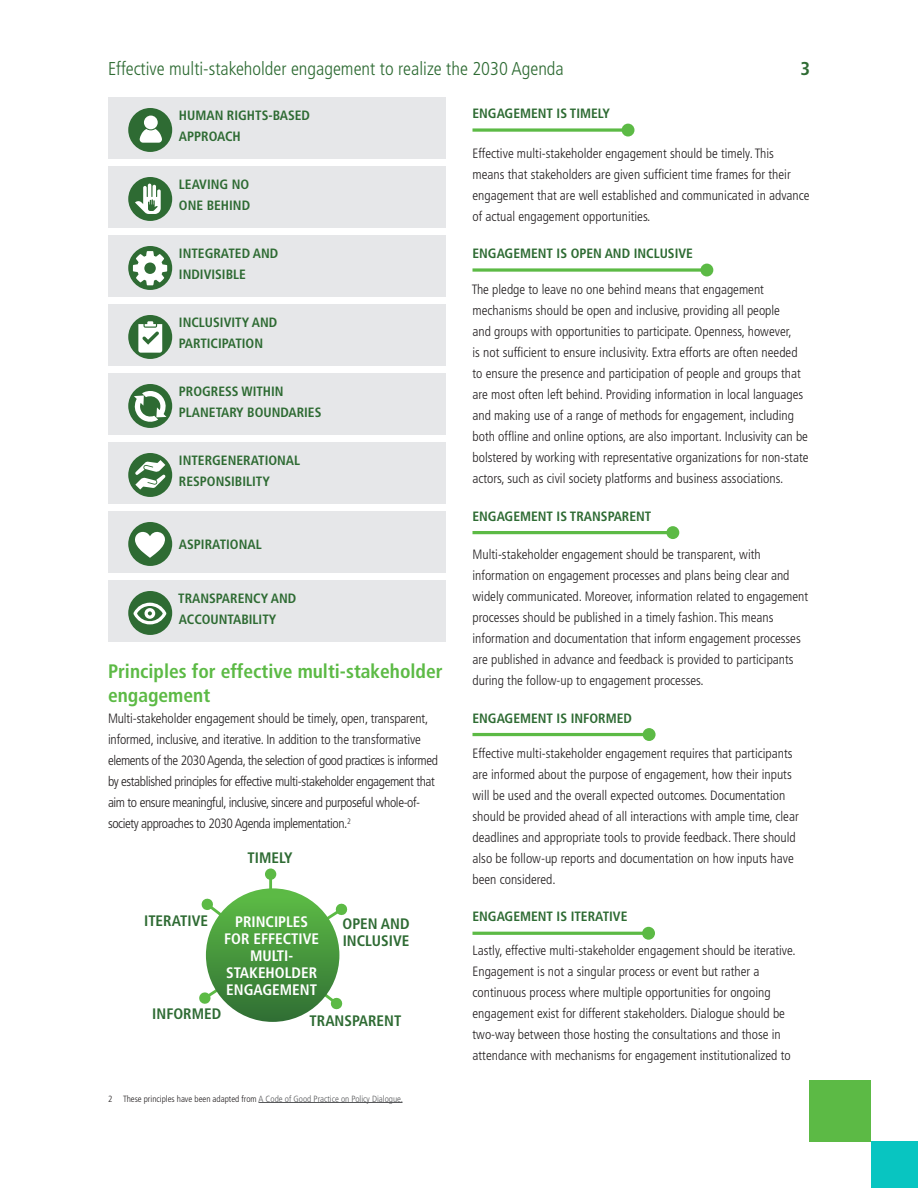
<style>
.page{position:relative;width:918px;height:1188px;background:#fff}
.page>*{position:absolute;margin:0;border:0;box-sizing:border-box;transform-origin:0 0}
.Heading_2{font:700 condensed 19.5px/24px "Frutiger";color:#5cba45}
.t1{font:300 condensed 18.6px "Frutiger";color:#2e6b33}
.t2{font:700 condensed 18.6px "Frutiger";color:#2e6b33}
.Best_Practice_Title{font:700 condensed 15.15px "Frutiger";color:#2e6b33}
.Best_Practice_Title-2{font:700 condensed 15.15px/17.1px "Frutiger";color:#fff;text-align:center}
.t3{font:300 condensed 13.5px/21px "Frutiger";color:#231f20}
.t4{font:300 condensed 13.5px/21px "Frutiger";letter-spacing:-.03em;color:#231f20}
.Grey_Box_para{font:700 condensed 13.5px/21px "Frutiger";color:#2e6b33}
.Heading_3{font:700 condensed 13.5px "Frutiger";color:#2e6b33}
.Footnote_text{font:300 condensed 9px "Frutiger";color:#57585a}
.s1{color:#231f20}
</style>
<div class="page">
<div style="left:810px;top:1080px;width:61px;height:62px;background:#5cba45"></div>
<div style="left:871px;top:1142px;width:47px;height:46px;background:#08c5c1"></div>
<div style="left:108px;top:97px;width:338px;height:61px;background:#e6e7e9"></div>
<div style="left:108px;top:166px;width:338px;height:61px;background:#e6e7e9"></div>
<div style="left:108px;top:235px;width:338px;height:61px;background:#e6e7e9"></div>
<div style="left:108px;top:304px;width:338px;height:61px;background:#e6e7e9"></div>
<div style="left:108px;top:373px;width:338px;height:61px;background:#e6e7e9"></div>
<div style="left:108px;top:442px;width:338px;height:61px;background:#e6e7e9"></div>
<div style="left:108px;top:511px;width:338px;height:61px;background:#e6e7e9"></div>
<div style="left:108px;top:580px;width:338px;height:61px;background:#e6e7e9"></div>
<div style="left:128px;top:108px;width:44px;height:44px;background:#2e6b33;border-radius:50%"></div>
<svg style="left:140px;top:129px;width:22px;height:14px"></svg>
<div style="left:144px;top:116px;width:14px;height:13px;background:#fff;border-radius:50%"></div>
<div style="left:128px;top:177px;width:44px;height:44px;background:#2e6b33;border-radius:50%"></div>
<svg style="left:135px;top:184px;width:26px;height:30px"></svg>
<div style="left:128px;top:246px;width:44px;height:44px;background:#2e6b33;border-radius:50%"></div>
<svg style="left:133px;top:251px;width:34px;height:34px"></svg>
<div style="left:128px;top:315px;width:44px;height:44px;background:#2e6b33;border-radius:50%"></div>
<svg style="left:138px;top:321px;width:24px;height:32px"></svg>
<div style="left:128px;top:384px;width:44px;height:44px;background:#2e6b33;border-radius:50%"></div>
<svg style="left:134px;top:390px;width:32px;height:32px"></svg>
<div style="left:128px;top:453px;width:44px;height:44px;background:#2e6b33;border-radius:50%"></div>
<svg style="left:135px;top:460px;width:31px;height:30px"></svg>
<div style="left:128px;top:522px;width:44px;height:44px;background:#2e6b33;border-radius:50%"></div>
<svg style="left:135px;top:532px;width:30px;height:26px"></svg>
<div style="left:128px;top:591px;width:44px;height:44px;background:#2e6b33;border-radius:50%"></div>
<svg style="left:133px;top:603px;width:33px;height:21px"></svg>
<hr style="left:269px;top:874px;width:3px;height:25px;background:#5cba45">
<div style="left:265px;top:869px;width:11px;height:11px;background:#5cba45;border-radius:50%"></div>
<svg style="left:199px;top:898px;width:149px;height:112px"></svg>
<div style="left:206px;top:888px;width:133px;height:134px;background:linear-gradient(to bottom,#61bf49,#317035);border-radius:67px"></div>
<hr style="left:258px;top:1102px;width:145px;height:1px;background:#57585a">
<svg style="left:472px;top:128px;width:150px;height:4px"></svg>
<div style="left:622px;top:124px;width:12px;height:13px;background:#5cba45;border-radius:50%"></div>
<svg style="left:472px;top:268px;width:228px;height:4px"></svg>
<div style="left:700px;top:264px;width:13px;height:12px;background:#5cba45;border-radius:50%"></div>
<hr style="left:472px;top:531px;width:201px;height:3px;background:#5cba45">
<div style="left:666px;top:526px;width:13px;height:13px;background:#5cba45;border-radius:50%"></div>
<hr style="left:472px;top:733px;width:177px;height:3px;background:#5cba45">
<div style="left:643px;top:728px;width:13px;height:13px;background:#5cba45;border-radius:50%"></div>
<hr style="left:472px;top:932px;width:177px;height:3px;background:#5cba45">
<div style="left:642px;top:927px;width:13px;height:13px;background:#5cba45;border-radius:50%"></div>
<h2 class="t1" style="left:108px;top:58px;width:457px">Effective multi-stakeholder engagement to realize the 2030 Agenda</h2>
<h2 class="t2" style="left:800px;top:57px;width:11px">3</h2>
<p class="Grey_Box_para" style="left:179px;top:105px;width:133px">HUMAN RIGHTS-BASED<br>APPROACH</p>
<p class="Grey_Box_para" style="left:179px;top:174px;width:73px">LEAVING NO<br>ONE BEHIND</p>
<p class="Grey_Box_para" style="left:179px;top:243px;width:101px">INTEGRATED AND<br>INDIVISIBLE</p>
<p class="Grey_Box_para" style="left:179px;top:312px;width:100px">INCLUSIVITY AND<br>PARTICIPATION</p>
<p class="Grey_Box_para" style="left:179px;top:381px;width:144px">PROGRESS WITHIN<br>PLANETARY BOUNDARIES</p>
<p class="Grey_Box_para" style="left:179px;top:450px;width:123px">INTERGENERATIONAL<br>RESPONSIBILITY</p>
<p class="Heading_3" style="left:472px;top:105px;width:139px">ENGAGEMENT IS TIMELY</p>
<p class="t3" style="left:472px;top:143px;width:338px">Effective multi-stakeholder engagement should be timely. This<br>means that stakeholders are given sufficient time frames for their engagement that are well established and communicated in advance of actual engagement opportunities.</p>
<p class="Heading_3" style="left:472px;top:245px;width:222px">ENGAGEMENT IS OPEN AND INCLUSIVE</p>
<p class="t3" style="left:472px;top:279px;width:338px">The pledge to leave no one behind means that engagement mechanisms should be open and inclusive, providing all people<br>and groups with opportunities to participate. Openness, however,<br>is not sufficient to ensure inclusivity. Extra efforts are often needed to ensure the presence and participation of people and groups that are most often left behind. Providing information in local languages and making use of a range of methods for engagement, including both offline and online options, are also important. Inclusivity can be bolstered by working with representative organizations for non-state actors, such as civil society platforms and business associations.</p>
<p class="Heading_3" style="left:472px;top:508px;width:180px">ENGAGEMENT IS TRANSPARENT</p>
<p class="t3" style="left:472px;top:544px;width:337px">Multi-stakeholder engagement should be transparent, with information on engagement processes and plans being clear and widely communicated. Moreover, information related to engagement processes should be published in a timely fashion. This means information and documentation that inform engagement processes are published in advance and feedback is provided to participants during the follow-up to engagement processes.</p>
<p class="Heading_3" style="left:472px;top:710px;width:161px">ENGAGEMENT IS INFORMED</p>
<p class="t3" style="left:472px;top:743px;width:328px">Effective multi-stakeholder engagement requires that participants are informed about the purpose of engagement, how their inputs will be used and the overall expected outcomes. Documentation should be provided ahead of all interactions with ample time, clear deadlines and appropriate tools to provide feedback. There should also be follow-up reports and documentation on how inputs have been considered.</p>
<p class="Heading_3" style="left:472px;top:909px;width:156px">ENGAGEMENT IS ITERATIVE</p>
<p class="t3" style="left:472px;top:940px;width:325px">Lastly, effective multi-stakeholder engagement should be iterative.<br>Engagement is not a singular process or event but rather a continuous process where multiple opportunities for ongoing engagement exist for different stakeholders. Dialogue should be two-way between those hosting the consultations and those in attendance with mechanisms for engagement institutionalized to</p>
<p class="Grey_Box_para" style="left:179px;top:534px;width:84px">ASPIRATIONAL</p>
<p class="Grey_Box_para" style="left:178px;top:588px;width:120px">TRANSPARENCY AND<br>ACCOUNTABILITY</p>
<p class="Heading_2" style="left:108px;top:660px;width:336px">Principles for effective multi-stakeholder engagement</p>
<p class="t4" style="left:108px;top:708px;width:331px">Multi-stakeholder engagement should be timely, open, transparent, informed, inclusive, and iterative. In addition to the transformative elements of the 2030 Agenda, the selection of good practices is informed by established principles for effective multi-stakeholder engagement that aim to ensure meaningful, inclusive, sincere and purposeful whole-of&shy;society approaches to 2030 Agenda implementation.<sup>2</sup></p>
<p class="Best_Practice_Title" style="left:248px;top:849px;width:47px">TIMELY</p>
<p class="Best_Practice_Title" style="left:144px;top:912px;width:65px">ITERATIVE</p>
<p class="Best_Practice_Title-2" style="left:224px;top:913px;width:96px">PRINCIPLES<br>FOR EFFECTIVE<br>MULTI-<br>STAKEHOLDER<br>ENGAGEMENT</p>
<p class="Best_Practice_Title" style="left:343px;top:915px;width:69px">OPEN AND</p>
<p class="Best_Practice_Title" style="left:343px;top:932px;width:68px">INCLUSIVE</p>
<p class="Best_Practice_Title" style="left:152px;top:1005px;width:71px">INFORMED</p>
<p class="Best_Practice_Title" style="left:310px;top:1012px;width:93px">TRANSPARENT</p>
<p class="Footnote_text" style="left:108px;top:1093px;width:296px"><span class="s1">2 These principles have been adapted from</span> A Code of Good Practice on Policy Dialogue.</p>
</div>
